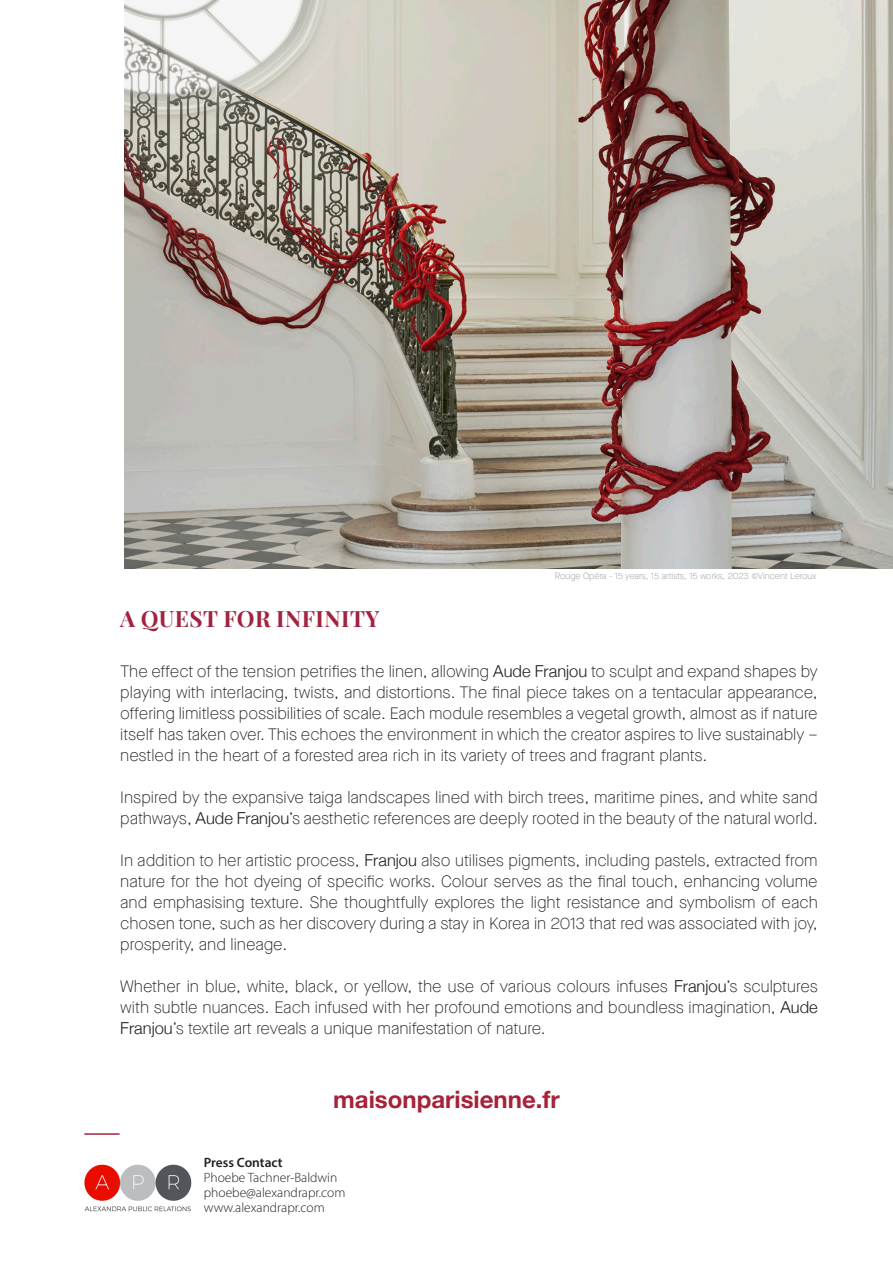
<style>
.page{position:relative;width:893px;height:1263px;background:#fff}
.page>*{position:absolute;margin:0;border:0;box-sizing:border-box;transform-origin:0 0}
.t1{font:700 24px "Helvetica Neue";color:#a72239}
.t2{font:700 22.5px "Playfair Display";letter-spacing:.02em;color:#a2233f}
.t3{font:100 16.5px/21px "Maison Neue";color:#231f20;text-align:justify}
.t4{font:300 13.5px/15px "Myriad Pro";color:#231f20}
.t5{font:600 13.5px "Myriad Pro";color:#231f20}
.t6{font:100 9px "Maison Neue";color:#929394}
.s1{font-family:"Helvetica Neue";font-weight:300}
</style>
<div class="page">
<img style="left:84px;top:1164px;width:108px;height:48px">
<hr style="left:84px;top:1133px;width:36px;height:2px;background:#a2233f">
<img style="left:125px;top:0;width:768px;height:569px">
<p class="t6" style="left:555px;top:570px;width:263px">Rouge Opéra - 15 years, 15 artists, 15 works, 2023 ©Vincent Leroux</p>
<p class="t2" style="left:120px;top:601px;width:261px">A QUEST FOR INFINITY</p>
<p class="t3" style="left:120px;top:661px;width:699px">The effect of the tension petrifies the linen, allowing <span class="s1">Aude Franjou</span> to sculpt and expand shapes by playing with interlacing, twists, and distortions. The final piece takes on a tentacular appearance, offering limitless possibilities of scale. Each module resembles a vegetal growth, almost as if nature itself has taken over. This echoes the environment in which the creator aspires to live sustainably – nestled in the heart of a forested area rich in its variety of trees and fragrant plants.</p>
<p class="t3" style="left:120px;top:787px;width:699px">Inspired by the expansive taiga landscapes lined with birch trees, maritime pines, and white sand pathways, <span class="s1">Aude Franjou</span>’s aesthetic references are deeply rooted in the beauty of the natural world.</p>
<p class="t3" style="left:120px;top:850px;width:699px">In addition to her artistic process, <span class="s1">Franjou</span> also utilises pigments, including pastels, extracted from nature for the hot dyeing of specific works. Colour serves as the final touch, enhancing volume and emphasising texture. She thoughtfully explores the light resistance and symbolism of each chosen tone, such as her discovery during a stay in Korea in 2013 that red was associated with joy, prosperity, and lineage.</p>
<p class="t3" style="left:120px;top:976px;width:699px">Whether in blue, white, black, or yellow, the use of various colours infuses <span class="s1">Franjou</span>’s sculptures with subtle nuances. Each infused with her profound emotions and boundless imagination, <span class="s1">Aude Franjou</span>’s textile art reveals a unique manifestation of nature.</p>
<p class="t1" style="left:333px;top:1080px;width:228px">maisonparisienne.fr</p>
<p class="t5" style="left:204px;top:1154px;width:80px">Press Contact</p>
<p class="t4" style="left:204px;top:1170px;width:135px">Phoebe Tachner-Baldwin</p>
<p class="t4" style="left:204px;top:1185px;width:143px">phoebe@alexandrapr.com www.alexandrapr.com</p>
</div>
